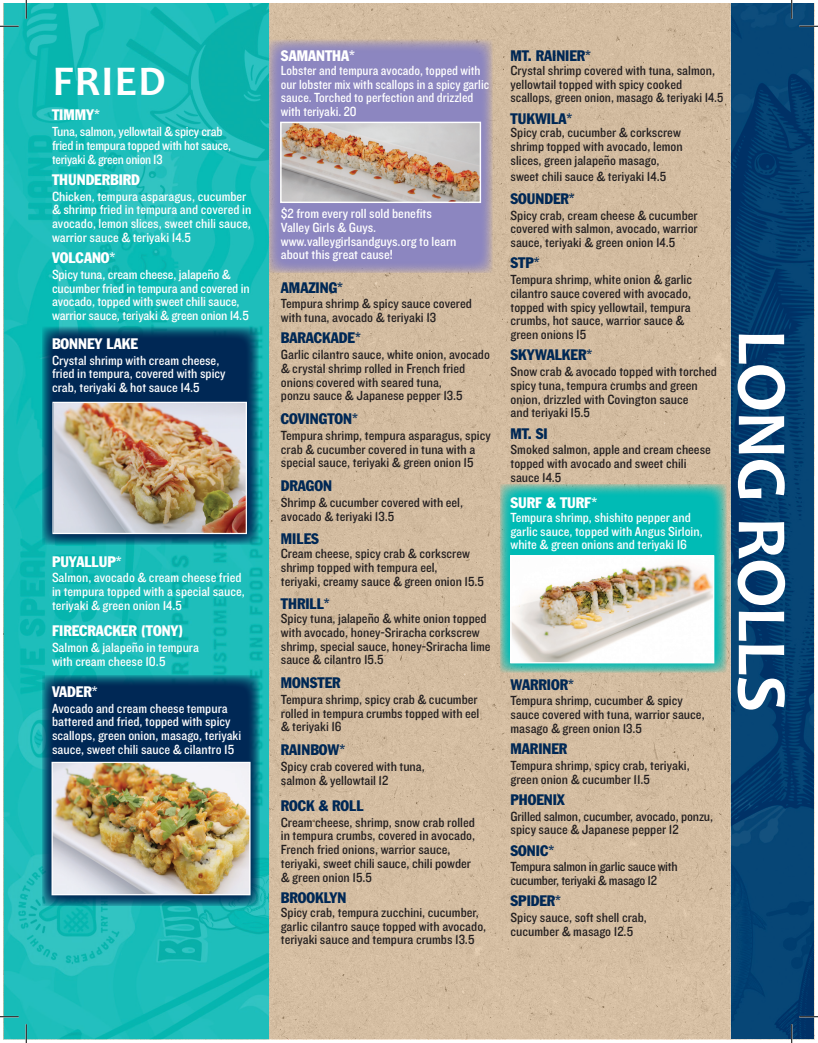
<style>
.page{position:relative;width:818px;height:1043px;background:#fff}
.page>*{position:absolute;margin:0;border:0;box-sizing:border-box;transform-origin:0 0}
.t1{font:700 71.25px "Candara";letter-spacing:-.015em;color:#fff}
.t2{font:700 42.5px "Candara";letter-spacing:.03em;color:#fff}
.item_names{font:condensed 15px "Franklin Gothic Std";color:#002855}
.item_names-2{font:condensed 15px "Franklin Gothic Std";color:#fff}
.descriptions{font:condensed 15px "Franklin Gothic Std";color:#002855}
.descriptions-2{font:condensed 15px "Franklin Gothic Std";color:#fff}
.descriptions-3{font:13.75px/13.8px "Knockout 30 Junior Welterwt";color:#231f20}
.descriptions-4{font:13.75px/13.8px "Knockout 30 Junior Welterwt";color:#fff}
.item_names-3{font:13.75px/13.8px "Knockout 30 Junior Welterwt";color:#fff;scale:.96 1}
.item_names-4{font:13.75px/13.8px "Knockout 30 Junior Welterwt";color:#231f20}
.item_names-5{font:13.75px/13.8px "Knockout 30 Junior Welterwt";color:#fff}
.descriptions-5{font:13.75px/13.8px "Knockout 30 Junior Welterwt";letter-spacing:-.02em;color:#fff}
.descriptions-6{font:13.75px/13.8px "Knockout 30 Junior Welterwt";letter-spacing:-.02em;color:#231f20}
</style>
<div class="page">
<div style="left:268px;top:4px;width:546px;height:1035px;background:#d4bda1"></div>
<svg style="left:268px;top:39px;width:225px;height:234px;background:#8b8cbd"></svg>
<svg style="left:500px;top:484px;width:226px;height:188px;background:#2cbfb6"></svg>
<img style="left:282px;top:124px;width:197px;height:77px">
<div style="left:280px;top:122px;width:201px;height:81px;border:1px solid #fff"></div>
<img style="left:512px;top:557px;width:200px;height:104px">
<img style="left:730px;top:4px;width:83px;height:1035px">
<img style="left:4px;top:4px;width:264px;height:1035px">
<svg style="left:42px;top:327px;width:216px;height:218px;background:#033f64"></svg>
<svg style="left:42px;top:675px;width:217px;height:231px;background:#053e64"></svg>
<img style="left:54px;top:763px;width:194px;height:130px">
<div style="left:52px;top:761px;width:198px;height:134px;border:1px solid #fff"></div>
<img style="left:54px;top:404px;width:191px;height:128px">
<div style="left:52px;top:402px;width:195px;height:132px;border:1px solid #fff"></div>
<svg style="left:0;top:25px;width:19px;height:2px"></svg>
<svg style="left:799px;top:25px;width:19px;height:2px"></svg>
<svg style="left:0;top:1015px;width:19px;height:2px"></svg>
<svg style="left:799px;top:1015px;width:19px;height:2px"></svg>
<svg style="left:25px;top:0;width:2px;height:19px"></svg>
<svg style="left:25px;top:1024px;width:2px;height:18px"></svg>
<svg style="left:790px;top:0;width:2px;height:19px"></svg>
<svg style="left:790px;top:1024px;width:2px;height:18px"></svg>
<p class="t2" style="left:53px;top:54px;width:115px">FRIED</p>
<p class="item_names-2" style="left:52px;top:106px;width:50px">TIMMY*</p>
<p class="descriptions-5" style="left:52px;top:124px;width:180px">Tuna, salmon, yellowtail &amp; spicy crab fried in tempura topped with hot sauce, teriyaki &amp; green onion 13</p>
<p class="item_names-2" style="left:52px;top:170px;width:89px">THUNDERBIRD</p>
<p class="descriptions-4" style="left:52px;top:189px;width:201px">Chicken, tempura asparagus, cucumber &amp; shrimp fried in tempura and covered in avocado, lemon slices, sweet chili sauce, warrior sauce &amp; teriyaki 14.5</p>
<p class="item_names-2" style="left:52px;top:249px;width:65px">VOLCANO*</p>
<p class="descriptions-4" style="left:52px;top:267px;width:199px">Spicy tuna, cream cheese, jalapeño &amp; cucumber fried in tempura and covered in avocado, topped with sweet chili sauce, warrior sauce, teriyaki &amp; green onion 14.5</p>
<p class="item_names-2" style="left:52px;top:334px;width:87px">BONNEY LAKE</p>
<p class="descriptions-4" style="left:52px;top:352px;width:175px">Crystal shrimp with cream cheese, fried in tempura, covered with spicy crab, teriyaki &amp; hot sauce 14.5</p>
<p class="item_names-2" style="left:52px;top:552px;width:71px">PUYALLUP*</p>
<p class="descriptions-4" style="left:52px;top:570px;width:194px">Salmon, avocado &amp; cream cheese fried in tempura topped with a special sauce, teriyaki &amp; green onion 14.5</p>
<p class="item_names-2" style="left:52px;top:621px;width:133px">FIRECRACKER (TONY)</p>
<p class="descriptions-4" style="left:52px;top:639px;width:148px">Salmon &amp; jalapeño in tempura with cream cheese 10.5</p>
<p class="item_names-2" style="left:52px;top:682px;width:47px">VADER*</p>
<p class="descriptions-4" style="left:52px;top:700px;width:191px">Avocado and cream cheese tempura battered and fried, topped with spicy scallops, green onion, masago, teriyaki sauce, sweet chili sauce &amp; cilantro 15</p>
<p class="descriptions-2" style="left:281px;top:47px;width:76px">SAMANTHA*</p>
<p class="item_names-3" style="left:281px;top:63px;width:218px">Lobster and tempura avocado, topped with our lobster mix with scallops in a spicy garlic sauce. Torched to perfection and drizzled with teriyaki. 20</p>
<p class="item_names-5" style="left:281px;top:206px;width:177px">$2 from every roll sold benefits<br>Valley Girls &amp; Guys. www.valleygirlsandguys.org to learn about this great cause!</p>
<p class="item_names" style="left:281px;top:278px;width:64px">AMAZING*</p>
<p class="descriptions-3" style="left:281px;top:296px;width:192px">Tempura shrimp &amp; spicy sauce covered with tuna, avocado &amp; teriyaki 13</p>
<p class="item_names" style="left:281px;top:329px;width:82px">BARACKADE*</p>
<p class="descriptions-3" style="left:281px;top:347px;width:211px">Garlic cilantro sauce, white onion, avocado &amp; crystal shrimp rolled in French fried onions covered with seared tuna,<br>ponzu sauce &amp; Japanese pepper 13.5</p>
<p class="item_names" style="left:281px;top:409px;width:78px">COVINGTON*</p>
<p class="descriptions-3" style="left:281px;top:428px;width:211px">Tempura shrimp, tempura asparagus, spicy crab &amp; cucumber covered in tuna with a special sauce, teriyaki &amp; green onion 15</p>
<p class="item_names" style="left:281px;top:476px;width:53px">DRAGON</p>
<p class="descriptions-3" style="left:281px;top:495px;width:184px">Shrimp &amp; cucumber covered with eel, avocado &amp; teriyaki 13.5</p>
<p class="descriptions" style="left:281px;top:530px;width:40px">MILES</p>
<p class="descriptions-3" style="left:281px;top:546px;width:205px">Cream cheese, spicy crab &amp; corkscrew shrimp topped with tempura eel,<br>teriyaki, creamy sauce &amp; green onion 15.5</p>
<p class="descriptions" style="left:281px;top:595px;width:50px">THRILL*</p>
<p class="descriptions-3" style="left:281px;top:611px;width:211px">Spicy tuna, jalapeño &amp; white onion topped with avocado, honey-Sriracha corkscrew shrimp, special sauce, honey-Sriracha lime sauce &amp; cilantro 15.5</p>
<p class="item_names" style="left:281px;top:673px;width:61px">MONSTER</p>
<p class="descriptions-3" style="left:281px;top:692px;width:200px">Tempura shrimp, spicy crab &amp; cucumber rolled in tempura crumbs topped with eel &amp; teriyaki 16</p>
<p class="item_names" style="left:281px;top:740px;width:66px">RAINBOW*</p>
<p class="descriptions-3" style="left:281px;top:759px;width:145px">Spicy crab covered with tuna, salmon &amp; yellowtail 12</p>
<p class="item_names" style="left:281px;top:796px;width:84px">ROCK &amp; ROLL</p>
<p class="descriptions-3" style="left:281px;top:814px;width:196px">Cream cheese, shrimp, snow crab rolled in tempura crumbs, covered in avocado, French fried onions, warrior sauce, teriyaki, sweet chili sauce, chili powder &amp; green onion 15.5</p>
<p class="descriptions" style="left:281px;top:888px;width:67px">BROOKLYN</p>
<p class="descriptions-3" style="left:281px;top:904px;width:207px">Spicy crab, tempura zucchini, cucumber, garlic cilantro sauce topped with avocado, teriyaki sauce and tempura crumbs 13.5</p>
<p class="descriptions" style="left:510px;top:47px;width:82px">MT. RAINIER*</p>
<p class="descriptions-3" style="left:510px;top:63px;width:214px">Crystal shrimp covered with tuna, salmon, yellowtail topped with spicy cooked scallops, green onion, masago &amp; teriyaki 14.5</p>
<p class="descriptions" style="left:510px;top:109px;width:63px">TUKWILA*</p>
<p class="item_names-4" style="left:510px;top:125px;width:174px">Spicy crab, cucumber &amp; corkscrew shrimp topped with avocado, lemon slices, green jalapeño masago,</p>
<p class="item_names-4" style="left:510px;top:169px;width:157px">sweet chili sauce &amp; teriyaki 14.5</p>
<p class="item_names" style="left:510px;top:189px;width:66px">SOUNDER*</p>
<p class="descriptions-3" style="left:510px;top:208px;width:189px;text-align:justify">Spicy crab, cream cheese &amp; cucumber covered with salmon, avocado, warrior sauce, teriyaki &amp; green onion 14.5</p>
<p class="item_names" style="left:510px;top:254px;width:31px">STP*</p>
<p class="descriptions-3" style="left:510px;top:272px;width:183px">Tempura shrimp, white onion &amp; garlic cilantro sauce covered with avocado, topped with spicy yellowtail, tempura crumbs, hot sauce, warrior sauce &amp; green onions 15</p>
<p class="item_names" style="left:510px;top:346px;width:83px">SKYWALKER*</p>
<p class="descriptions-3" style="left:510px;top:364px;width:208px">Snow crab &amp; avocado topped with torched spicy tuna, tempura crumbs and green onion, drizzled with Covington sauce<br>and teriyaki 15.5</p>
<p class="item_names" style="left:510px;top:424px;width:39px">MT. SI</p>
<p class="descriptions-3" style="left:510px;top:442px;width:202px">Smoked salmon, apple and cream cheese topped with avocado and sweet chili sauce 14.5</p>
<p class="descriptions-2" style="left:510px;top:493px;width:88px">SURF &amp; TURF*</p>
<p class="descriptions-4" style="left:510px;top:510px;width:194px">Tempura shrimp, shishito pepper and garlic sauce, topped with Angus Sirloin, white &amp; green onions and teriyaki 16</p>
<p class="item_names" style="left:510px;top:675px;width:65px">WARRIOR*</p>
<p class="descriptions-3" style="left:510px;top:693px;width:196px">Tempura shrimp, cucumber &amp; spicy sauce covered with tuna, warrior sauce, masago &amp; green onion 13.5</p>
<p class="item_names" style="left:510px;top:739px;width:58px">MARINER</p>
<p class="descriptions-3" style="left:510px;top:757px;width:181px">Tempura shrimp, spicy crab, teriyaki, green onion &amp; cucumber 11.5</p>
<p class="item_names" style="left:510px;top:790px;width:56px">PHOENIX</p>
<p class="descriptions-3" style="left:510px;top:808px;width:204px">Grilled salmon, cucumber, avocado, ponzu, spicy sauce &amp; Japanese pepper 12</p>
<p class="item_names" style="left:510px;top:841px;width:45px">SONIC*</p>
<p class="descriptions-6" style="left:510px;top:859px;width:169px">Tempura salmon in garlic sauce with cucumber, teriyaki &amp; masago 12</p>
<p class="item_names" style="left:510px;top:891px;width:52px">SPIDER*</p>
<p class="descriptions-3" style="left:510px;top:910px;width:138px">Spicy sauce, soft shell crab,</p>
<p class="descriptions-3" style="left:510px;top:923px;width:124px">cucumber &amp; masago 12.5</p>
<p class="t1" style="left:806px;top:329px;width:384px;rotate:90deg">LONG ROLLS</p>
</div>
